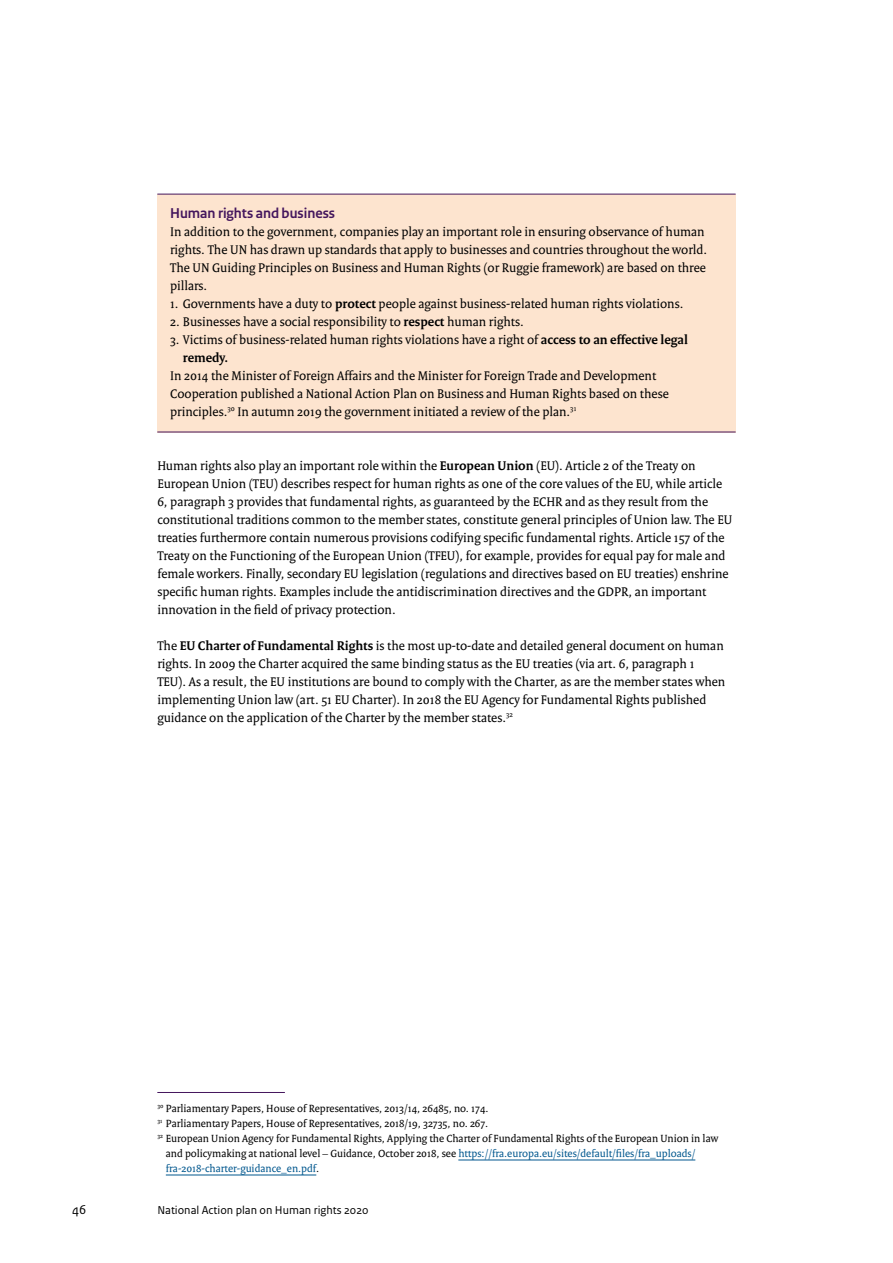
<style>
.page{position:relative;width:893px;height:1263px;background:#fff}
.page>*{position:absolute;margin:0;border:0;box-sizing:border-box;transform-origin:0 0}
.INFO_kopje{font:700 15px "Rijksoverheid Sans Heading";color:#44165d}
._10_RO_Broodtekst_Se{font:13.5px/18px "Rijksoverheid Serif";color:#000}
.INFO_body{font:13.5px/18px "Rijksoverheid Serif";color:#000}
.info_opsomming{font:13.5px/18px "Rijksoverheid Serif";color:#000}
.INFO_body_afsluiter{font:13.5px/18px "Rijksoverheid Serif";color:#000}
.t1{font:13.5px "Rijksoverheid Sans Text";color:#000}
.t2{font:12px "Rijksoverheid Sans Text";color:#000}
._14_RO_Voetnoot{font:11.25px/15px "Rijksoverheid Serif";color:#000}
.s1{font-weight:700}
.s2{color:#00578e}
</style>
<div class="page">
<div style="left:157px;top:194px;width:579px;height:40px;background:#fde4cf"></div>
<hr style="left:157px;top:194px;width:579px;height:1px;background:#44165d">
<div style="left:157px;top:213px;width:579px;height:93px;background:#fde4cf"></div>
<div style="left:157px;top:303px;width:579px;height:39px;background:#fde4cf"></div>
<div style="left:157px;top:321px;width:579px;height:57px;background:#fde4cf"></div>
<div style="left:157px;top:357px;width:579px;height:75px;background:#fde4cf"></div>
<hr style="left:157px;top:432px;width:579px;height:1px;background:#44165d">
<hr style="left:157px;top:1092px;width:128px;height:1px;background:#44165d">
<hr style="left:458px;top:1160px;width:237px;height:1px;background:#00578e">
<hr style="left:166px;top:1175px;width:150px;height:1px;background:#00578e">
<p class="INFO_kopje" style="left:170px;top:205px;width:166px">Human rights and business</p>
<p class="INFO_body" style="left:170px;top:222px;width:539px">In addition to the government, companies play an important role in ensuring observance of human rights. The UN has drawn up standards that apply to businesses and countries throughout the world.<br>The UN Guiding Principles on Business and Human Rights (or Ruggie framework) are based on three pillars.</p>
<p class="info_opsomming" style="left:170px;top:294px;width:515px">1. Governments have a duty to <span class="s1">protect</span> people against business-related human rights violations.</p>
<p class="info_opsomming" style="left:170px;top:312px;width:355px">2. Businesses have a social responsibility to <span class="s1">respect</span> human rights.</p>
<p class="info_opsomming" style="left:183px;top:330px;width:507px;text-indent:-13px">3. Victims of business-related human rights violations have a right of <span class="s1">access to an effective legal remedy.</span></p>
<p class="INFO_body_afsluiter" style="left:170px;top:366px;width:500px">In 2014 the Minister of Foreign Affairs and the Minister for Foreign Trade and Development<br>Cooperation published a National Action Plan on Business and Human Rights based on these principles.<sup>30</sup> In autumn 2019 the government initiated a review of the plan.<sup>31</sup></p>
<p class="_10_RO_Broodtekst_Se" style="left:157px;top:456px;width:576px">Human rights also play an important role within the <span class="s1">European Union</span> (EU). Article 2 of the Treaty on European Union (TEU) describes respect for human rights as one of the core values of the EU, while article 6, paragraph 3 provides that fundamental rights, as guaranteed by the ECHR and as they result from the constitutional traditions common to the member states, constitute general principles of Union law. The EU treaties furthermore contain numerous provisions codifying specific fundamental rights. Article 157 of the Treaty on the Functioning of the European Union (TFEU), for example, provides for equal pay for male and female workers. Finally, secondary EU legislation (regulations and directives based on EU treaties) enshrine specific human rights. Examples include the antidiscrimination directives and the GDPR, an important innovation in the field of privacy protection.</p>
<p class="_10_RO_Broodtekst_Se" style="left:157px;top:636px;width:569px">The <span class="s1">EU Charter of Fundamental Rights</span> is the most up-to-date and detailed general document on human rights. In 2009 the Charter acquired the same binding status as the EU treaties (via art. 6, paragraph 1<br>TEU). As a result, the EU institutions are bound to comply with the Charter, as are the member states when implementing Union law (art. 51 EU Charter). In 2018 the EU Agency for Fundamental Rights published guidance on the application of the Charter by the member states.<sup>32</sup></p>
<p class="_14_RO_Voetnoot" style="left:157px;top:1101px;width:333px"><sup>30</sup> Parliamentary Papers, House of Representatives, 2013/14, 26485, no. 174.</p>
<p class="_14_RO_Voetnoot" style="left:157px;top:1116px;width:333px"><sup>31</sup> Parliamentary Papers, House of Representatives, 2018/19, 32735, no. 267.</p>
<p class="_14_RO_Voetnoot" style="left:166px;top:1131px;width:554px;text-indent:-9px"><sup>32</sup> European Union Agency for Fundamental Rights, Applying the Charter of Fundamental Rights of the European Union in law and policymaking at national level – Guidance, October 2018, see <span class="s2">https://fra.europa.eu/sites/default/files/fra_uploads/ fra-2018-charter-guidance_en.pdf</span>.</p>
<p class="t1" style="left:72px;top:1202px;width:16px">46</p>
<p class="t2" style="left:157px;top:1203px;width:213px">National Action plan on Human rights 2020</p>
</div>
